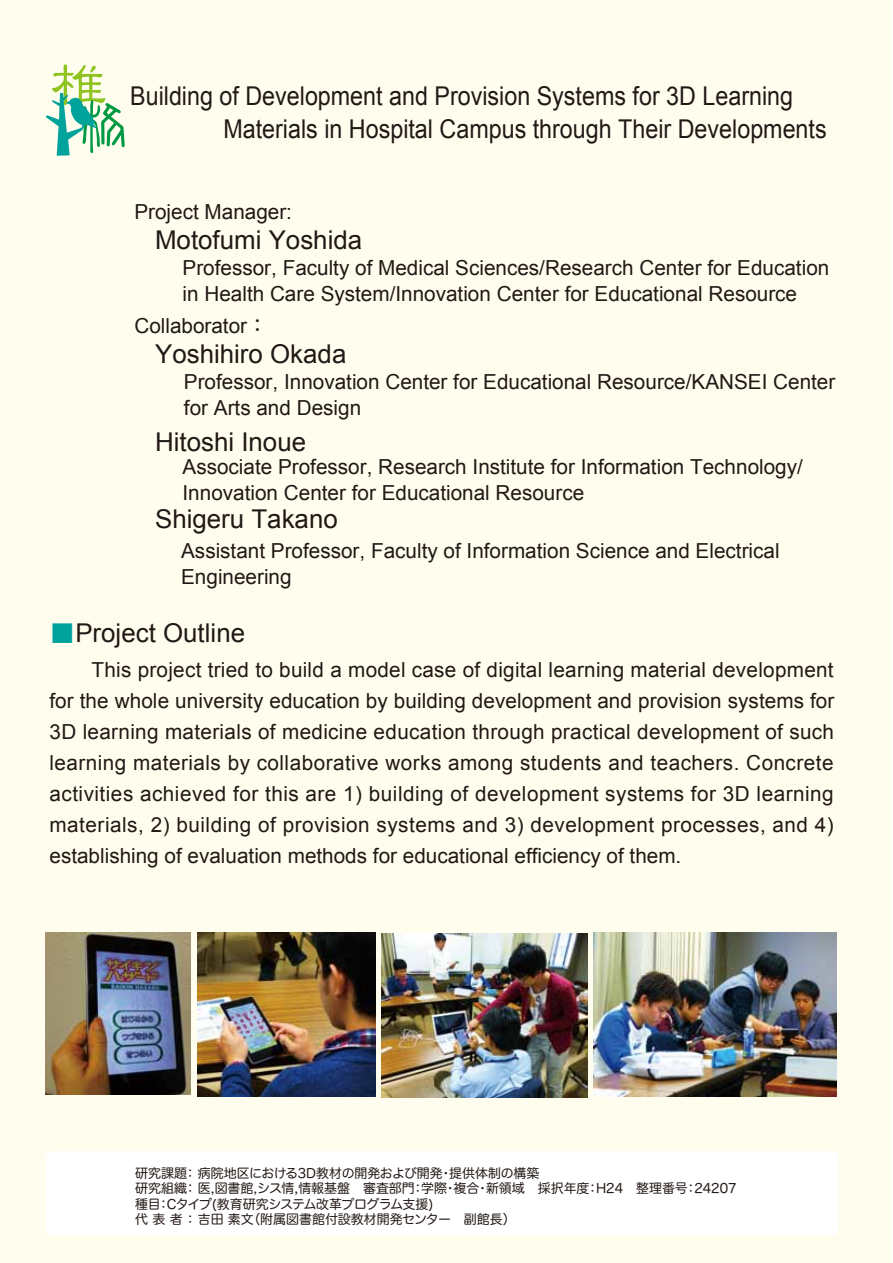
<style>
.page{position:relative;width:893px;height:1263px;background:#fff}
.page>*{position:absolute;margin:0;border:0;box-sizing:border-box;transform-origin:0 0}
.t1{font:25.95px/33px "Arial";color:#221815;scale:.9 1}
.t2{font:25.95px "Arial";color:#221815}
.t3{font:20.7px/31px "Arial";color:#221815}
.t4{font:12.9px/15.6px "Hira Maru Pro W4";color:#221815}
.s1{font-family:"Hira Maru Pro W4"}
.s2{font-family:"Hira Maru Pro W4";color:#00a39b}
</style>
<div class="page">
<div style="left:0;top:0;width:890px;height:1263px;background:#fffeee"></div>
<div style="left:46px;top:1151px;width:793px;height:84px;background:#fff"></div>
<svg style="left:46px;top:64px;width:79px;height:92px"></svg>
<img style="left:45px;top:933px;width:145px;height:161px">
<img style="left:197px;top:932px;width:178px;height:164px">
<img style="left:382px;top:933px;width:205px;height:164px">
<img style="left:593px;top:932px;width:243px;height:164px">
<p class="t1" style="left:130px;top:79px;width:775px">Building of Development and Provision Systems for 3D Learning<br><span class="s1">　　　　</span>Materials in Hospital Campus through Their Developments</p>
<p class="t3" style="left:134px;top:196px;width:159px">Project Manager:</p>
<p class="t2" style="left:155px;top:223px;width:209px">Motofumi Yoshida</p>
<p class="t3" style="left:183px;top:255px;width:648px;line-height:26px">Professor, Faculty of Medical Sciences/Research Center for Education in Health Care System/Innovation Center for Educational Resource</p>
<p class="t3" style="left:134px;top:310px;width:135px">Collaborator<span class="s1">：</span></p>
<p class="t2" style="left:155px;top:337px;width:193px">Yoshihiro Okada</p>
<p class="t3" style="left:184px;top:369px;width:653px;line-height:26px">Professor, Innovation Center for Educational Resource/KANSEI Center for Arts and Design</p>
<p class="t3" style="left:183px;top:454px;width:622px;line-height:26px">Associate Professor, Research Institute for Information Technology/<br>Innovation Center for Educational Resource</p>
<p class="t2" style="left:155px;top:425px;width:153px">Hitoshi Inoue</p>
<p class="t2" style="left:155px;top:502px;width:184px">Shigeru Takano</p>
<p class="t3" style="left:181px;top:538px;width:600px;line-height:26px">Assistant Professor, Faculty of Information Science and Electrical<br>Engineering</p>
<p class="t2" style="left:49px;top:616px;width:197px"><span class="s2">■</span>Project Outline</p>
<p class="t3" style="left:49px;top:654px;width:786px;text-align:justify"><span class="s1">　　</span>This project tried to build a model case of digital learning material development for the whole university education by building development and provision systems for 3D learning materials of medicine education through practical development of such learning materials by collaborative works among students and teachers. Concrete activities achieved for this are 1) building of development systems for 3D learning materials, 2) building of provision systems and 3) development processes, and 4) establishing of evaluation methods for educational efficiency of them.</p>
<p class="t4" style="left:135px;top:1164px;width:603px">研究課題： 病院地区における3D教材の開発および開発・提供体制の構築<br>研究組織： 医,図書館,シス情,情報基盤　審査部門：学際・複合・新領域　採択年度：H24　整理番号：24207種目：Cタイプ(教育研究システム改革プログラム支援)　<br>代 表 者 ： 吉田 素文（附属図書館付設教材開発センター　副館長）</p>
</div>
